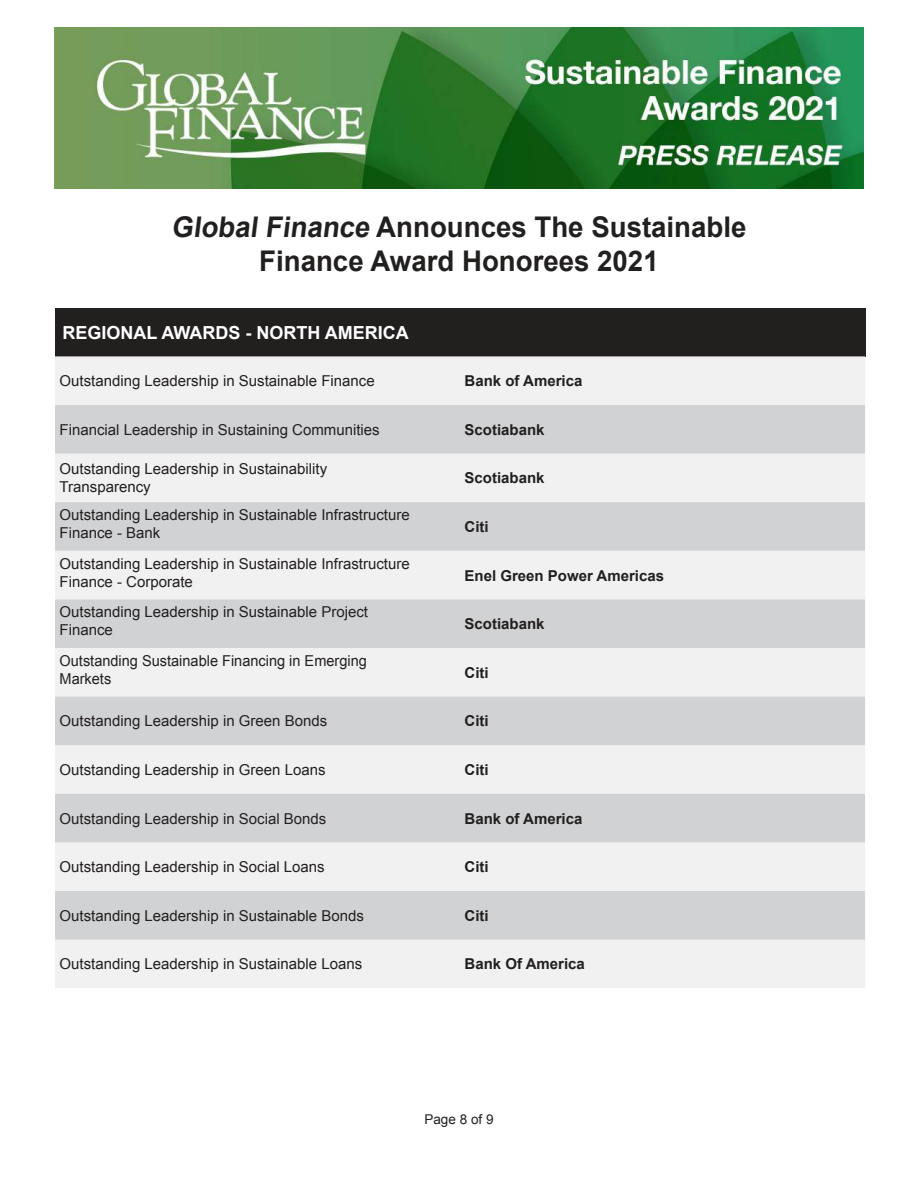
<style>
.page{position:relative;width:918px;height:1188px;background:#fff}
.page>*{position:absolute;margin:0;border:0;box-sizing:border-box;transform-origin:0 0}
.t1{font:700 28.5px/34.2px "Arial";color:#221f1f;text-align:center}
.t2{font:700 18px "Arial";color:#fff}
.t3{font:15px/18px "Arial";color:#231f20}
.t4{font:700 15px "Arial";color:#221f1f}
.t5{font:15px "Arial";color:#221f1f}
.t6{font:13.5px "Arial";color:#221f1f}
</style>
<div class="page">
<img style="left:54px;top:27px;width:810px;height:162px">
<div style="left:55px;top:308px;width:810px;height:48px;background:#221f1f"></div>
<div style="left:55px;top:356px;width:810px;height:632px;background:#f1f1f2"></div>
<svg style="left:55px;top:405px;width:810px;height:535px;fill:#d1d2d4"></svg>
<h1 class="t1" style="left:171px;top:212px;width:577px">Global Finance Announces The Sustainable<br>Finance Award Honorees 2021</h1>
<p class="t2" style="left:63px;top:326px;width:348px">REGIONAL AWARDS - NORTH AMERICA</p>
<p class="t3" style="left:60px;top:372px;width:317px">Outstanding Leadership in Sustainable Finance</p>
<p class="t4" style="left:465px;top:375px;width:119px">Bank of America</p>
<p class="t3" style="left:60px;top:421px;width:322px">Financial Leadership in Sustaining Communities</p>
<p class="t4" style="left:465px;top:424px;width:82px">Scotiabank</p>
<p class="t3" style="left:60px;top:460px;width:269px">Outstanding Leadership in Sustainability<br>Transparency</p>
<p class="t4" style="left:465px;top:472px;width:82px">Scotiabank</p>
<p class="t3" style="left:60px;top:506px;width:352px">Outstanding Leadership in Sustainable Infrastructure<br>Finance - Bank</p>
<p class="t4" style="left:465px;top:521px;width:26px">Citi</p>
<p class="t3" style="left:60px;top:554px;width:352px">Outstanding Leadership in Sustainable Infrastructure<br>Finance - Corporate</p>
<p class="t3" style="left:60px;top:603px;width:310px">Outstanding Leadership in Sustainable Project<br>Finance</p>
<p class="t3" style="left:60px;top:652px;width:309px">Outstanding Sustainable Financing in Emerging<br>Markets</p>
<p class="t4" style="left:465px;top:570px;width:201px">Enel Green Power Americas</p>
<p class="t4" style="left:465px;top:618px;width:82px">Scotiabank</p>
<p class="t4" style="left:465px;top:667px;width:26px">Citi</p>
<p class="t3" style="left:60px;top:712px;width:269px">Outstanding Leadership in Green Bonds</p>
<p class="t4" style="left:465px;top:715px;width:26px">Citi</p>
<p class="t5" style="left:60px;top:760px;width:267px">Outstanding Leadership in Green Loans</p>
<p class="t4" style="left:465px;top:764px;width:26px">Citi</p>
<p class="t3" style="left:60px;top:809px;width:268px">Outstanding Leadership in Social Bonds</p>
<p class="t4" style="left:465px;top:813px;width:119px">Bank of America</p>
<p class="t3" style="left:60px;top:858px;width:267px">Outstanding Leadership in Social Loans</p>
<p class="t4" style="left:465px;top:861px;width:26px">Citi</p>
<p class="t5" style="left:60px;top:906px;width:306px">Outstanding Leadership in Sustainable Bonds</p>
<p class="t4" style="left:465px;top:910px;width:26px">Citi</p>
<p class="t5" style="left:60px;top:954px;width:304px">Outstanding Leadership in Sustainable Loans</p>
<p class="t4" style="left:465px;top:958px;width:122px">Bank Of America</p>
<p class="t6" style="left:424px;top:1111px;width:71px">Page 8 of 9</p>
</div>
